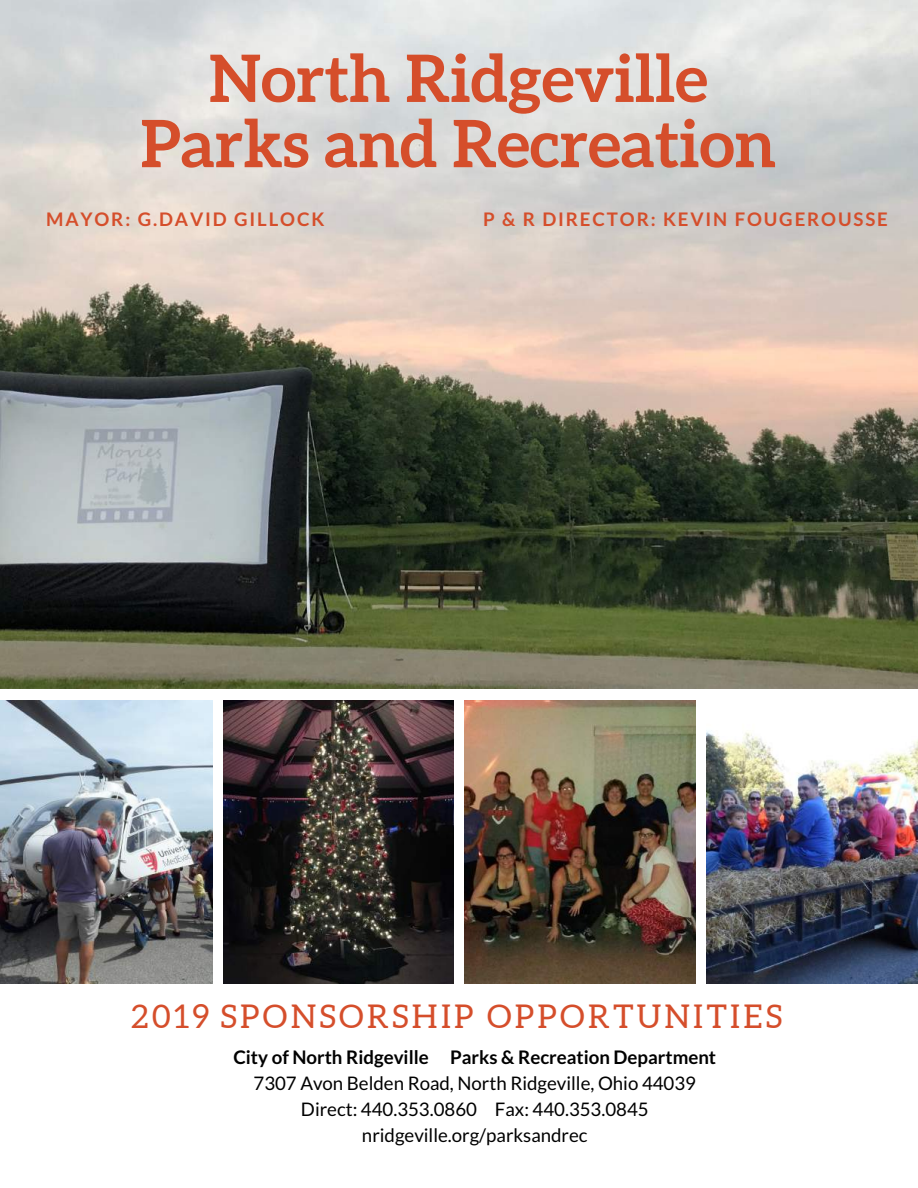
<style>
.page{position:relative;width:918px;height:1188px;background:#fff}
.page>*{position:absolute;margin:0;border:0;box-sizing:border-box;transform-origin:0 0}
.t1{font:700 65.4px/65.2px "Aleo";color:#d54e2b;text-align:center}
.t2{font:32.7px "Aleo";letter-spacing:.1em;color:#d54e2b}
.t3{font:18.75px/25.8px "Lato";color:#000;text-align:center}
.t4{font:700 18.75px "Lato";letter-spacing:.1em;color:#d54e2b}
.t5{font:700 18.75px "Lato";color:#000}
</style>
<div class="page">
<img style="left:0;top:0;width:918px;height:688px">
<img style="left:0;top:701px;width:213px;height:282px">
<img style="left:224px;top:701px;width:229px;height:282px">
<img style="left:465px;top:701px;width:230px;height:282px">
<img style="left:706px;top:730px;width:212px;height:253px">
<h1 class="t1" style="left:141px;top:45px;width:637px">North Ridgeville<br>Parks and Recreation</h1>
<p class="t4" style="left:46px;top:208px;width:280px">MAYOR: G.DAVID GILLOCK</p>
<p class="t4" style="left:483px;top:208px;width:406px">P &amp; R DIRECTOR: KEVIN FOUGEROUSSE</p>
<h2 class="t2" style="left:131px;top:998px;width:653px">2019 SPONSORSHIP OPPORTUNITIES</h2>
<p class="t5" style="left:233px;top:1046px;width:484px">City of North Ridgeville Parks &amp; Recreation Department</p>
<p class="t3" style="left:254px;top:1070px;width:444px">7307 Avon Belden Road, North Ridgeville, Ohio 44039<br>Direct: 440.353.0860 Fax: 440.353.0845 nridgeville.org/parksandrec</p>
</div>
